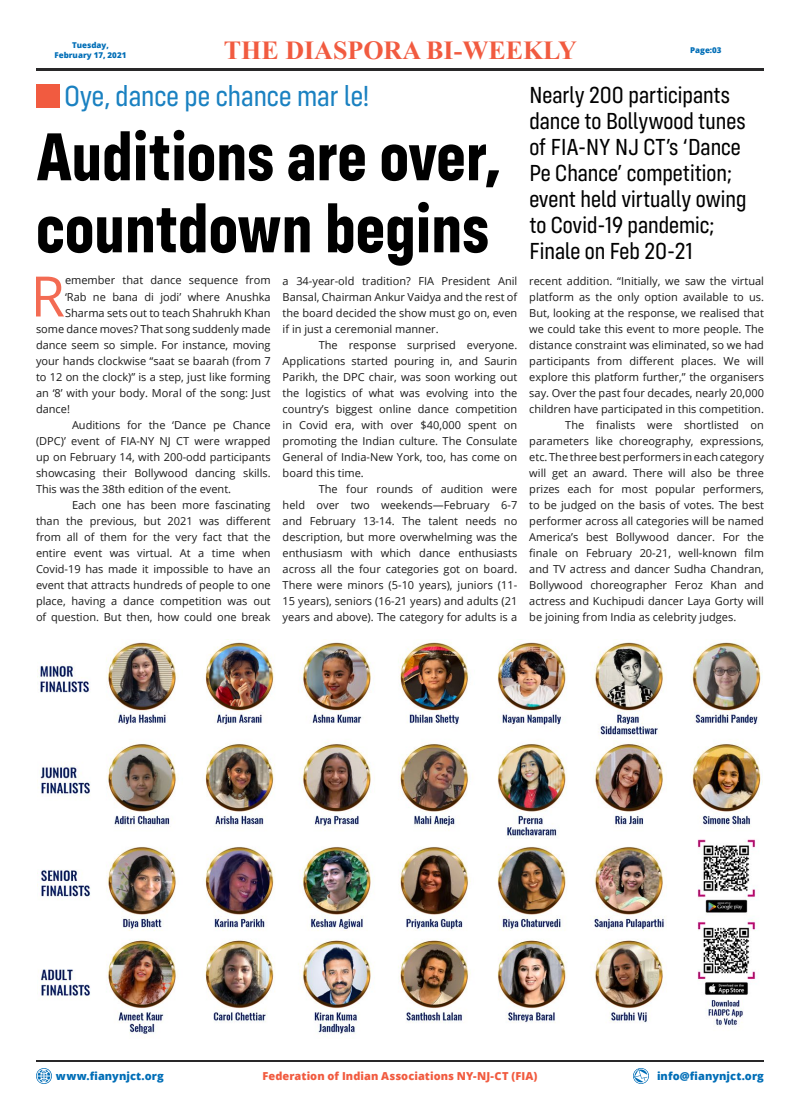
<style>
.page{position:relative;width:800px;height:1120px;background:#fff}
.page>*{position:absolute;margin:0;border:0;box-sizing:border-box;transform-origin:0 0}
.t1{font:700 70px/72px "Config Condensed";color:#000}
.t2{font:55.8px "Open Sans";color:#f36b53}
.t3{font:30px "Config Condensed";color:#1a81c1}
.t4{font:700 26px "Times New Roman";color:#f15b40}
.t5{font:24px/26px "Config Condensed";color:#000}
.t6{font:11px/16px "Open Sans";color:#1a1a1a;text-align:justify}
.t7{font:800 11px "Open Sans";letter-spacing:.005em;color:#f15b40}
.t8{font:800 11px "Open Sans";letter-spacing:.005em;color:#006eb7}
.t9{font:800 8px/9.6px "Open Sans";color:#006eb7;text-align:center}
</style>
<div class="page">
<hr style="left:36px;top:68px;width:728px;height:3px;background:#292829">
<hr style="left:36px;top:1060px;width:728px;height:2px;background:#292829">
<svg style="left:633px;top:1068px;width:16px;height:16px"></svg>
<svg style="left:36px;top:1068px;width:16px;height:16px"></svg>
<div style="left:36px;top:84px;width:23px;height:23px;background:#f15b40"></div>
<img style="left:37px;top:639px;width:726px;height:396px">
<p class="t9" style="left:55px;top:40px;width:73px">Tuesday,<br>February 17, 2021</p>
<h3 class="t4" style="left:224px;top:31px;width:355px">THE DIASPORA BI-WEEKLY</h3>
<p class="t9" style="left:690px;top:45px;width:33px">Page:03</p>
<h3 class="t3" style="left:64px;top:79px;width:306px">Oye, dance pe chance mar le!</h3>
<h1 class="t1" style="left:36px;top:120px;width:466px">Auditions are over, countdown begins</h1>
<h2 class="t2" style="left:31px;top:258px;width:36px">R</h2>
<p class="t6" style="left:65px;top:272px;width:207px">emember that dance sequence from</p>
<p class="t6" style="left:65px;top:288px;width:207px">‘Rab ne bana di jodi’ where Anushka</p>
<p class="t6" style="left:65px;top:304px;width:207px">Sharma sets out to teach Shahrukh Khan</p>
<p class="t6" style="left:36px;top:320px;width:236px">some dance moves? That song suddenly made</p>
<p class="t6" style="left:36px;top:336px;width:236px">dance seem so simple. For instance, moving</p>
<p class="t6" style="left:36px;top:352px;width:236px">your hands clockwise “saat se baarah (from 7</p>
<p class="t6" style="left:36px;top:368px;width:236px">to 12 on the clock)” is a step, just like forming</p>
<p class="t6" style="left:36px;top:384px;width:236px">an ‘8’ with your body. Moral of the song: Just</p>
<p class="t6" style="left:36px;top:400px;width:35px">dance!</p>
<p class="t6" style="left:72px;top:416px;width:200px">Auditions for the ‘Dance pe Chance</p>
<p class="t6" style="left:36px;top:432px;width:236px">(DPC)’ event of FIA-NY NJ CT were wrapped</p>
<p class="t6" style="left:36px;top:448px;width:236px">up on February 14, with 200-odd participants</p>
<p class="t6" style="left:36px;top:464px;width:236px">showcasing their Bollywood dancing skills.</p>
<p class="t6" style="left:36px;top:480px;width:197px">This was the 38th edition of the event.</p>
<p class="t6" style="left:72px;top:496px;width:200px">Each one has been more fascinating</p>
<p class="t6" style="left:36px;top:512px;width:236px">than the previous, but 2021 was different</p>
<p class="t6" style="left:36px;top:528px;width:236px">from all of them for the very fact that the</p>
<p class="t6" style="left:36px;top:544px;width:236px">entire event was virtual. At a time when</p>
<p class="t6" style="left:36px;top:560px;width:236px">Covid-19 has made it impossible to have an</p>
<p class="t6" style="left:36px;top:576px;width:236px">event that attracts hundreds of people to one</p>
<p class="t6" style="left:36px;top:592px;width:236px">place, having a dance competition was out</p>
<p class="t6" style="left:36px;top:608px;width:236px">of question. But then, how could one break</p>
<p class="t6" style="left:283px;top:272px;width:236px">a 34-year-old tradition? FIA President Anil Bansal, Chairman Ankur Vaidya and the rest of the board decided the show must go on, even if in just a ceremonial manner.</p>
<p class="t6" style="left:283px;top:336px;width:236px;text-indent:36px">The response surprised everyone.<br>Applications started pouring in, and Saurin Parikh, the DPC chair, was soon working out the logistics of what was evolving into the country’s biggest online dance competition in Covid era, with over $40,000 spent on promoting the Indian culture. The Consulate General of India-New York, too, has come on board this time.</p>
<p class="t6" style="left:283px;top:480px;width:236px;text-indent:36px">The four rounds of audition were held over two weekends—February 6-7 and February 13-14. The talent needs no description, but more overwhelming was the enthusiasm with which dance enthusiasts across all the four categories got on board.<br>There were minors (5-10 years), juniors (11- 15 years), seniors (16-21 years) and adults (21 years and above). The category for adults is a</p>
<h3 class="t5" style="left:529px;top:82px;width:219px">Nearly 200 participants dance to Bollywood tunes of FIA-NY NJ CT’s ‘Dance<br>Pe Chance’ competition; event held virtually owing to Covid-19 pandemic;<br>Finale on Feb 20-21</h3>
<p class="t6" style="left:529px;top:272px;width:236px">recent addition. “Initially, we saw the virtual</p>
<p class="t6" style="left:529px;top:288px;width:236px">platform as the only option available to us.</p>
<p class="t6" style="left:529px;top:304px;width:236px">But, looking at the response, we realised that</p>
<p class="t6" style="left:529px;top:320px;width:236px">we could take this event to more people. The</p>
<p class="t6" style="left:529px;top:336px;width:236px">distance constraint was eliminated, so we had</p>
<p class="t6" style="left:529px;top:352px;width:236px">participants from different places. We will</p>
<p class="t6" style="left:529px;top:368px;width:236px">explore this platform further,” the organisers</p>
<p class="t6" style="left:529px;top:384px;width:236px">say. Over the past four decades, nearly 20,000</p>
<p class="t6" style="left:529px;top:400px;width:236px">children have participated in this competition.</p>
<p class="t6" style="left:565px;top:416px;width:200px">The finalists were shortlisted on</p>
<p class="t6" style="left:529px;top:432px;width:236px">parameters like choreography, expressions,</p>
<p class="t6" style="left:529px;top:449px;width:236px">etc. The three best performers in each category</p>
<p class="t6" style="left:529px;top:465px;width:236px">will get an award. There will also be three</p>
<p class="t6" style="left:529px;top:481px;width:236px">prizes each for most popular performers,</p>
<p class="t6" style="left:529px;top:497px;width:236px">to be judged on the basis of votes. The best</p>
<p class="t6" style="left:529px;top:513px;width:236px">performer across all categories will be named</p>
<p class="t6" style="left:529px;top:529px;width:236px">America’s best Bollywood dancer. For the</p>
<p class="t6" style="left:529px;top:545px;width:236px">finale on February 20-21, well-known film</p>
<p class="t6" style="left:529px;top:561px;width:236px">and TV actress and dancer Sudha Chandran,</p>
<p class="t6" style="left:529px;top:577px;width:236px">Bollywood choreographer Feroz Khan and</p>
<p class="t6" style="left:529px;top:593px;width:236px">actress and Kuchipudi dancer Laya Gorty will</p>
<p class="t6" style="left:529px;top:609px;width:208px">be joining from India as celebrity judges.</p>
<p class="t8" style="left:56px;top:1068px;width:109px">www.fianynjct.org</p>
<p class="t7" style="left:263px;top:1068px;width:276px">Federation of Indian Associations NY-NJ-CT (FIA)</p>
<p class="t8" style="left:657px;top:1068px;width:108px">info@fianynjct.org</p>
</div>
